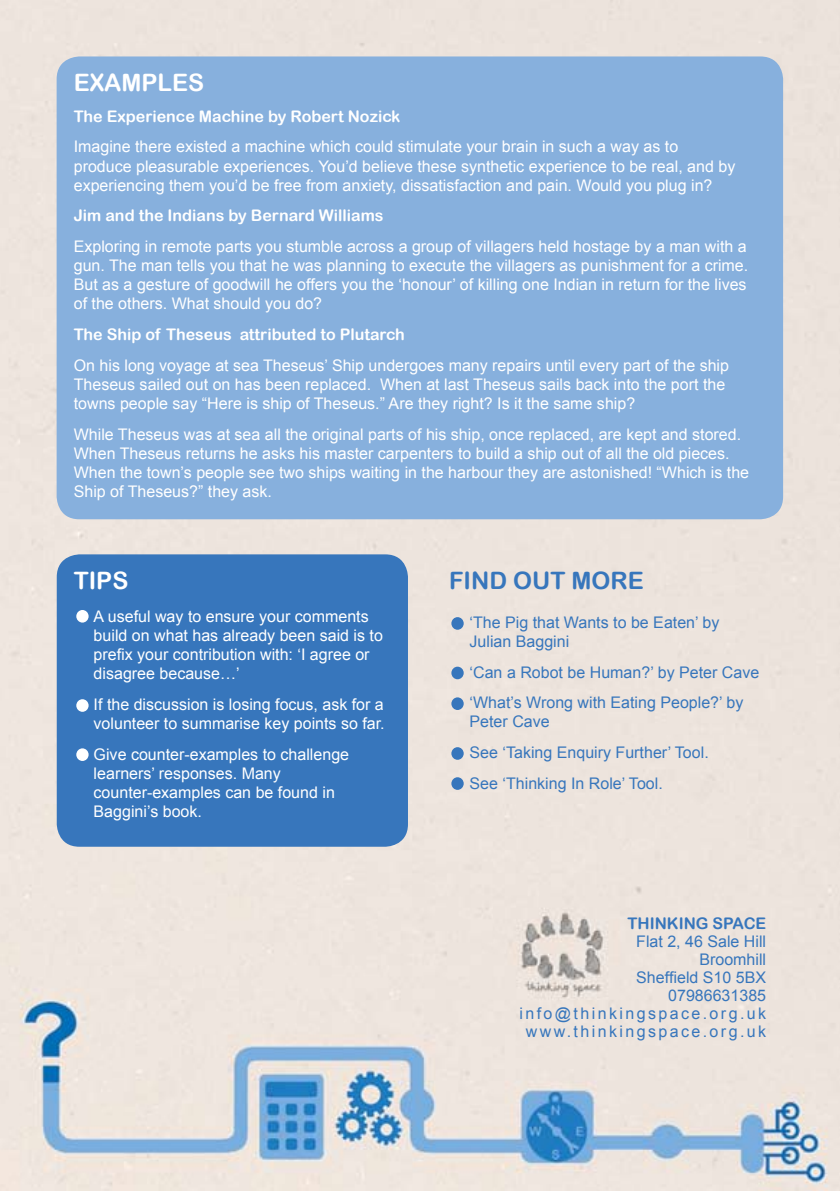
<style>
.page{position:relative;width:840px;height:1191px;background:#fff}
.page>*{position:absolute;margin:0;border:0;box-sizing:border-box;transform-origin:0 0}
.t1{font:24px "Arial Rounded MT Bold";color:#fff}
.t2{font:24px "Arial Rounded MT Bold";color:#3776bc}
.t3{font:16px/19.2px "Arial";color:#fff}
.t4{font:16px/18px "Arial";color:#3776bc}
.t5{font:16px "Arial Rounded MT Bold";color:#fff}
.t6{font:16px "Arial Rounded MT Bold";color:#3776bc}
</style>
<div class="page">
<img style="left:0;top:0;width:839px;height:1191px">
<div style="left:57px;top:56px;width:725px;height:463px;background:#87b0dd;border-radius:23px"></div>
<div style="left:57px;top:554px;width:351px;height:292px;background:#3776bc;border-radius:23px"></div>
<div style="left:451px;top:617px;width:12px;height:13px;background:#3776bc;border-radius:50%"></div>
<div style="left:451px;top:666px;width:12px;height:13px;background:#3776bc;border-radius:50%"></div>
<div style="left:451px;top:697px;width:12px;height:13px;background:#3776bc;border-radius:50%"></div>
<div style="left:451px;top:747px;width:12px;height:12px;background:#3776bc;border-radius:50%"></div>
<div style="left:451px;top:777px;width:12px;height:13px;background:#3776bc;border-radius:50%"></div>
<div style="left:76px;top:610px;width:13px;height:12px;background:#fff;border-radius:50%"></div>
<div style="left:76px;top:699px;width:13px;height:13px;background:#fff;border-radius:50%"></div>
<div style="left:76px;top:748px;width:13px;height:13px;background:#fff;border-radius:50%"></div>
<h1 class="t1" style="left:74px;top:68px;width:132px">EXAMPLES</h1>
<p class="t5" style="left:74px;top:107px;width:328px">The Experience Machine by Robert Nozick</p>
<p class="t3" style="left:74px;top:137px;width:662px">Imagine there existed a machine which could stimulate your brain in such a way as to produce pleasurable experiences. You’d believe these synthetic experience to be real, and by experiencing them you’d be free from anxiety, dissatisfaction and pain. Would you plug in?</p>
<p class="t5" style="left:74px;top:206px;width:311px">Jim and the Indians by Bernard Williams</p>
<p class="t3" style="left:74px;top:237px;width:675px;text-align:justify">Exploring in remote parts you stumble across a group of villagers held hostage by a man with a gun. The man tells you that he was planning to execute the villagers as punishment for a crime.<br>But as a gesture of goodwill he offers you the ‘honour’ of killing one Indian in return for the lives of the others. What should you do?</p>
<p class="t5" style="left:74px;top:325px;width:332px">The Ship of Theseus attributed to Plutarch</p>
<p class="t3" style="left:74px;top:355px;width:656px">On his long voyage at sea Theseus’ Ship undergoes many repairs until every part of the ship<br>Theseus sailed out on has been replaced. When at last Theseus sails back into the port the towns people say “Here is ship of Theseus.” Are they right? Is it the same ship?</p>
<p class="t3" style="left:74px;top:424px;width:676px">While Theseus was at sea all the original parts of his ship, once replaced, are kept and stored.<br>When Theseus returns he asks his master carpenters to build a ship out of all the old pieces.<br>When the town’s people see two ships waiting in the harbour they are astonished! “Which is the Ship of Theseus?” they ask.</p>
<h1 class="t1" style="left:74px;top:566px;width:56px">TIPS</h1>
<h1 class="t2" style="left:449px;top:566px;width:196px">FIND OUT MORE</h1>
<p class="t3" style="left:94px;top:606px;width:291px">A useful way to ensure your comments build on what has already been said is to prefix your contribution with: ‘I agree or disagree because…’</p>
<p class="t3" style="left:94px;top:694px;width:292px">If the discussion is losing focus, ask for a volunteer to summarise key points so far.</p>
<p class="t3" style="left:94px;top:744px;width:257px">Give counter-examples to challenge learners’ responses. Many counter-examples can be found in<br>Baggini’s book.</p>
<p class="t4" style="left:469px;top:612px;width:251px;line-height:19.2px">‘The Pig that Wants to be Eaten’ by<br>Julian Baggini</p>
<p class="t4" style="left:469px;top:657px;width:291px;line-height:30.6px">‘Can a Robot be Human?’ by Peter Cave ‘What’s Wrong with Eating People?’ by</p>
<p class="t4" style="left:469px;top:706px;width:240px;line-height:30.6px">Peter Cave<br>See ‘Taking Enquiry Further’ Tool.<br>See ‘Thinking In Role’ Tool.</p>
<p class="t6" style="left:627px;top:914px;width:140px">THINKING SPACE</p>
<p class="t4" style="left:519px;top:932px;width:248px;text-align:right">Flat 2, 46 Sale Hill<br>Broomhill<br>Sheffield S10 5BX<br>07986631385 info@thinkingspace.org.uk www.thinkingspace.org.uk</p>
</div>
